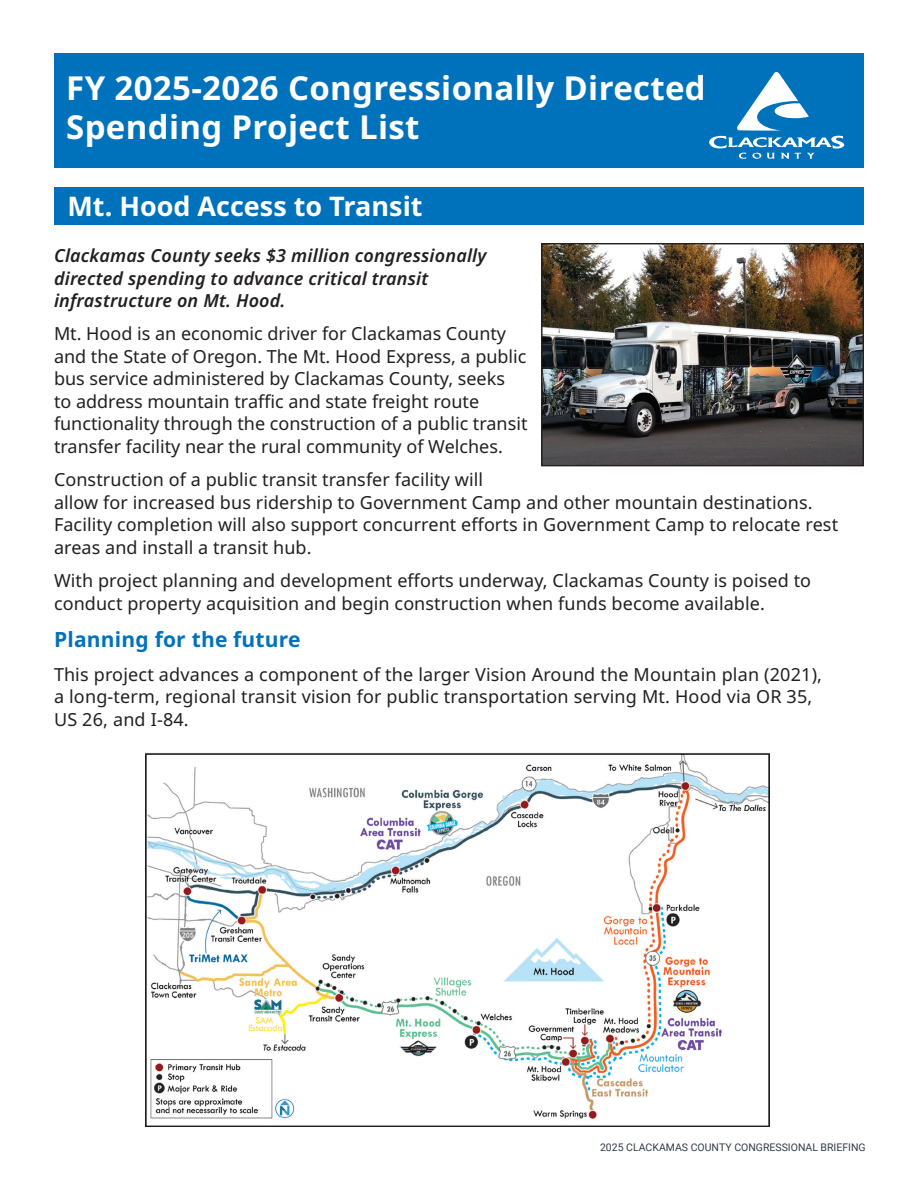
<style>
.page{position:relative;width:918px;height:1188px;background:#fff}
.page>*{position:absolute;margin:0;border:0;box-sizing:border-box;transform-origin:0 0}
.heading1{font:700 33px/39.6px "Noto Sans";letter-spacing:.01em;color:#fff}
.Body{font:700 27px "Noto Sans";color:#fff}
.heading1-2{font:700 21px "Noto Sans";letter-spacing:.01em;color:#0072bc}
.heading1-3{font:18px/22.5px "Noto Sans";letter-spacing:.005em;color:#231f20}
.heading1-4{font:italic 600 18px/22.5px "Noto Sans";letter-spacing:.01em;color:#231f20}
.t1{font:10.5px "Roboto";color:#323d47}
</style>
<div class="page">
<div style="left:54px;top:53px;width:810px;height:114px;background:#0072bc"></div>
<div style="left:54px;top:187px;width:810px;height:38px;background:#0072bc"></div>
<img style="left:145px;top:753px;width:625px;height:373px">
<img style="left:543px;top:245px;width:319px;height:219px">
<div style="left:541px;top:243px;width:323px;height:223px;border:1px solid #231f20"></div>
<svg style="left:709px;top:72px;width:135px;height:87px"></svg>
<p class="heading1" style="left:66px;top:69px;width:641px">FY 2025-2026 Congressionally Directed<br>Spending Project List</p>
<p class="Body" style="left:68px;top:187px;width:357px">Mt. Hood Access to Transit</p>
<p class="heading1-4" style="left:54px;top:245px;width:434px">Clackamas County seeks $3 million congressionally directed spending to advance critical transit infrastructure on Mt. Hood.</p>
<p class="heading1-3" style="left:54px;top:323px;width:475px">Mt. Hood is an economic driver for Clackamas County and the State of Oregon. The Mt. Hood Express, a public bus service administered by Clackamas County, seeks<br>to address mountain traffic and state freight route functionality through the construction of a public transit transfer facility near the rural community of Welches.</p>
<p class="heading1-3" style="left:54px;top:469px;width:786px">Construction of a public transit transfer facility will<br>allow for increased bus ridership to Government Camp and other mountain destinations.<br>Facility completion will also support concurrent efforts in Government Camp to relocate rest areas and install a transit hub.</p>
<p class="heading1-3" style="left:54px;top:570px;width:759px">With project planning and development efforts underway, Clackamas County is poised to conduct property acquisition and begin construction when funds become available.</p>
<p class="heading1-2" style="left:54px;top:625px;width:248px">Planning for the future</p>
<p class="heading1-3" style="left:54px;top:663px;width:770px">This project advances a component of the larger Vision Around the Mountain plan (2021), a long-term, regional transit vision for public transportation serving Mt. Hood via OR 35,<br>US 26, and I-84.</p>
<p class="t1" style="left:600px;top:1140px;width:267px">2025 CLACKAMAS COUNTY CONGRESSIONAL BRIEFING</p>
</div>
